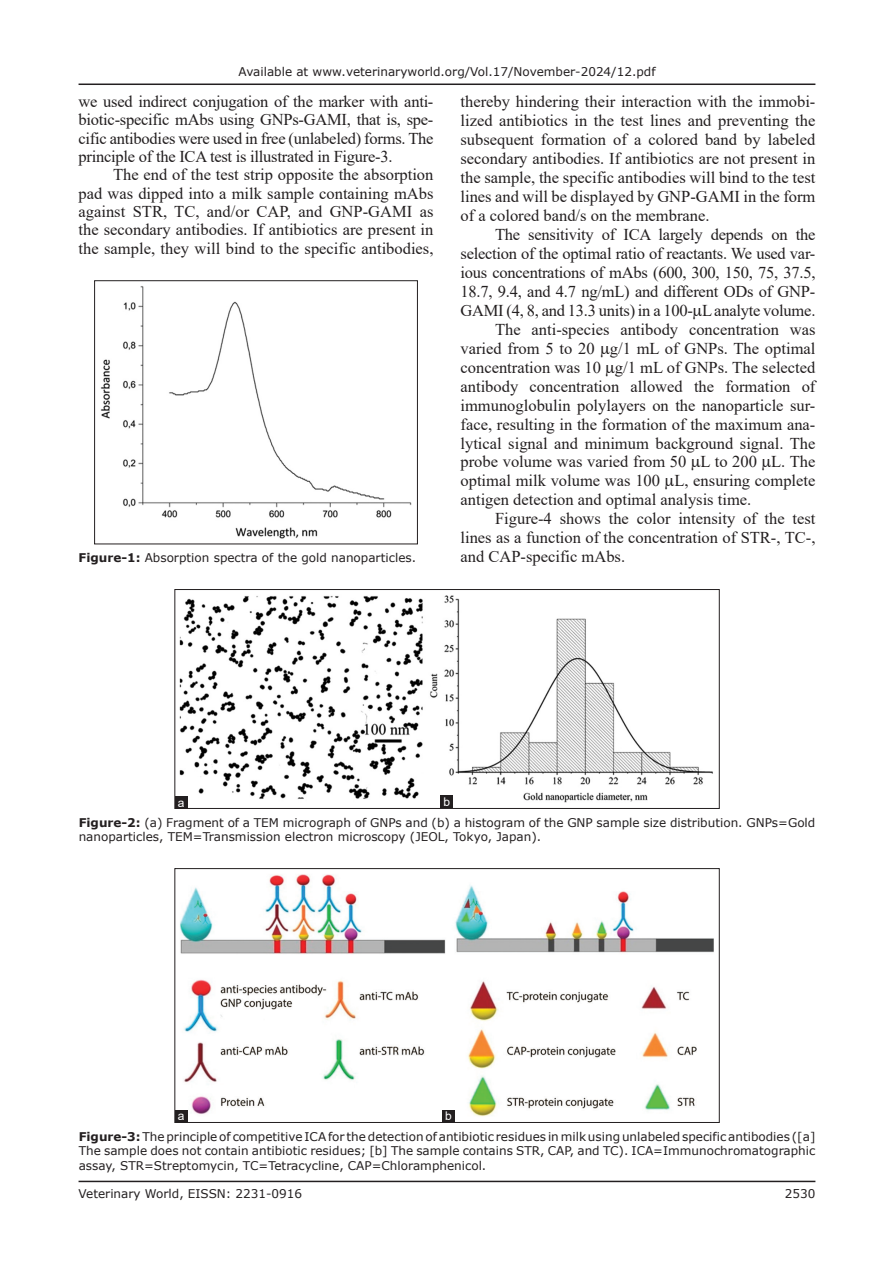
<style>
.page{position:relative;width:894px;height:1263px;background:#fff}
.page>*{position:absolute;margin:0;border:0;box-sizing:border-box;transform-origin:0 0}
.TX{font:16.5px/18.9px "Times New Roman";color:#231f20;text-align:justify}
.FGC{font:12px/14.5px "Verdana";color:#231f20;text-align:justify}
.LABEL{font:12px "Arial";color:#fff}
.s1{font-weight:700}
</style>
<div class="page">
<hr style="left:78px;top:1180px;width:737px;height:2px;background:#231f20">
<hr style="left:78px;top:83px;width:737px;height:2px;background:#231f20">
<img style="left:100px;top:286px;width:312px;height:253px">
<div style="left:94px;top:280px;width:323px;height:264px;border:1px solid #231f20"></div>
<img style="left:180px;top:874px;width:534px;height:246px">
<div style="left:174px;top:868px;width:545px;height:254px;border:1px solid #231f20"></div>
<img style="left:179px;top:595px;width:534px;height:211px">
<div style="left:174px;top:589px;width:545px;height:219px;border:1px solid #231f20"></div>
<div style="left:175px;top:796px;width:12px;height:12px;background:#231f20"></div>
<div style="left:440px;top:795px;width:13px;height:13px;background:#231f20"></div>
<div style="left:175px;top:1109px;width:13px;height:13px;background:#231f20"></div>
<div style="left:442px;top:1109px;width:12px;height:13px;background:#231f20"></div>
<p class="FGC" style="left:238px;top:64px;width:418px">Available at www.veterinaryworld.org/Vol.17/November-2024/12.pdf</p>
<p class="TX" style="left:78px;top:92px;width:356px;line-height:18.3px">we used indirect conjugation of the marker with anti&shy;biotic-specific mAbs using GNPs-GAMI, that is, spe&shy;cific antibodies were used in free (unlabeled) forms. The principle of the ICA test is illustrated in Figure-3.</p>
<p class="TX" style="left:78px;top:165px;width:356px;line-height:18.3px;text-indent:34px">The end of the test strip opposite the absorption pad was dipped into a milk sample containing mAbs against STR, TC, and/or CAP, and GNP-GAMI as the secondary antibodies. If antibiotics are present in the sample, they will bind to the specific antibodies,</p>
<p class="TX" style="left:460px;top:92px;width:356px">thereby hindering their interaction with the immobi&shy;lized antibiotics in the test lines and preventing the subsequent formation of a colored band by labeled secondary antibodies. If antibiotics are not present in the sample, the specific antibodies will bind to the test lines and will be displayed by GNP-GAMI in the form of a colored band/s on the membrane.</p>
<p class="TX" style="left:460px;top:224px;width:356px;text-indent:34px">The sensitivity of ICA largely depends on the selection of the optimal ratio of reactants. We used var&shy;ious concentrations of mAbs (600, 300, 150, 75, 37.5, 18.7, 9.4, and 4.7 ng/mL) and different ODs of GNP-GAMI (4, 8, and 13.3 units) in a 100- L analyte volume.</p>
<p class="TX" style="left:460px;top:319px;width:356px;text-indent:34px">The anti-species antibody concentration was varied from 5 to 20 g/1 mL of GNPs. The optimal concentration was 10 g/1 mL of GNPs. The selected antibody concentration allowed the formation of immunoglobulin polylayers on the nanoparticle sur&shy;face, resulting in the formation of the maximum ana&shy;lytical signal and minimum background signal. The probe volume was varied from 50 L to 200 L. The optimal milk volume was 100 L, ensuring complete antigen detection and optimal analysis time.</p>
<p class="TX" style="left:460px;top:509px;width:356px;text-align:right">Figure-4 shows the color intensity of the test lines as a function of the concentration of STR-, TC-,</p>
<p class="FGC" style="left:78px;top:550px;width:339px"><span class="s1">Figure-1:</span> Absorption spectra of the gold nanoparticles.</p>
<p class="TX" style="left:460px;top:547px;width:166px">and CAP-specific mAbs.</p>
<p class="LABEL" style="left:178px;top:794px;width:8px">a</p>
<p class="LABEL" style="left:443px;top:793px;width:8px">b</p>
<p class="FGC" style="left:79px;top:815px;width:738px"><span class="s1">Figure-2:</span> (a) Fragment of a TEM micrograph of GNPs and (b) a histogram of the GNP sample size distribution. GNPs=Gold nanoparticles, TEM=Transmission electron microscopy (JEOL, Tokyo, Japan).</p>
<p class="LABEL" style="left:178px;top:1108px;width:8px">a</p>
<p class="LABEL" style="left:445px;top:1107px;width:8px">b</p>
<p class="FGC" style="left:79px;top:1129px;width:738px"><span class="s1">Figure-3:</span> The principle of competitive ICA for the detection of antibiotic residues in milk using unlabeled specific antibodies ([a] The sample does not contain antibiotic residues; [b] The sample contains STR, CAP, and TC). ICA=Immunochromatographic assay, STR=Streptomycin, TC=Tetracycline, CAP=Chloramphenicol.</p>
<p class="FGC" style="left:78px;top:1186px;width:225px">Veterinary World, EISSN: 2231-0916</p>
<p class="FGC" style="left:784px;top:1186px;width:32px">2530</p>
</div>
